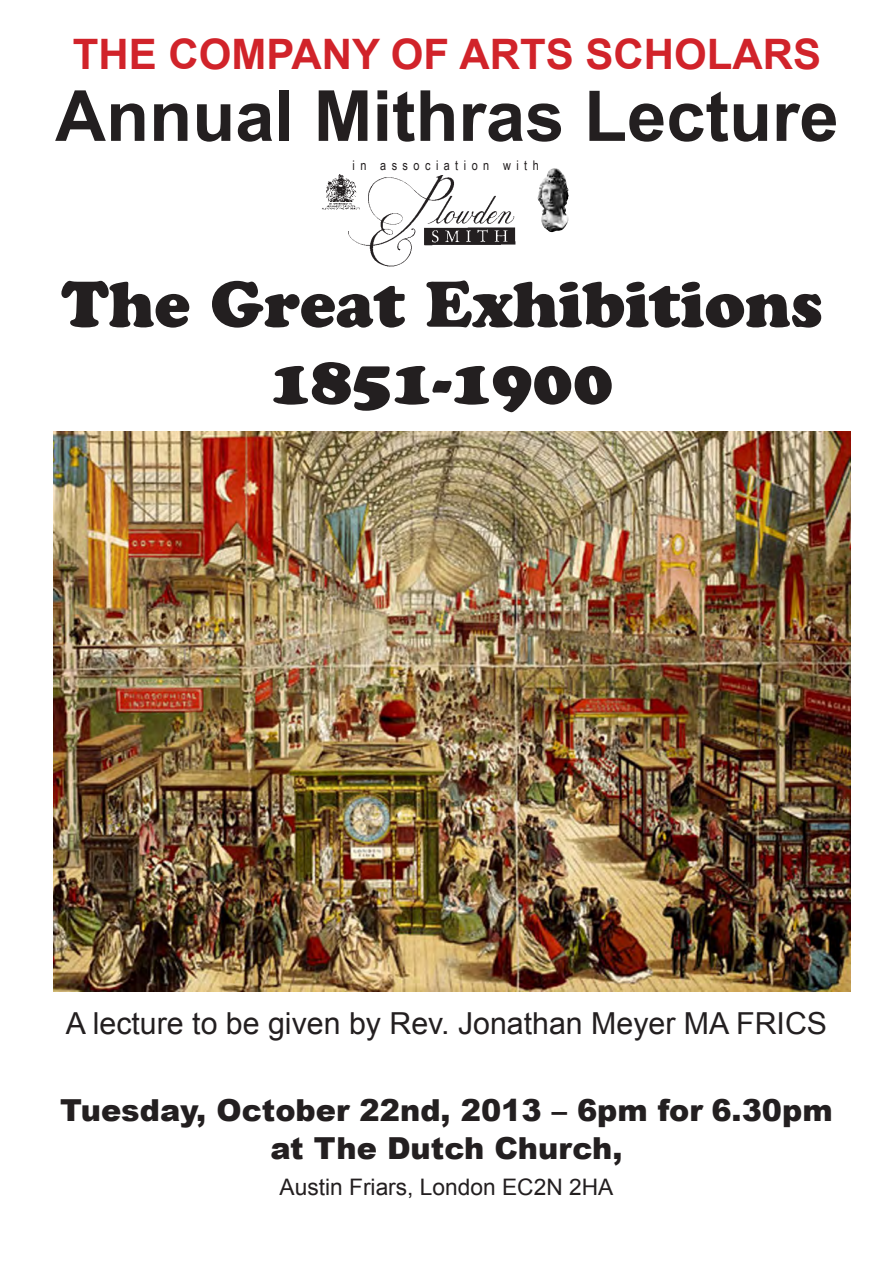
<style>
.page{position:relative;width:893px;height:1263px;background:#fff}
.page>*{position:absolute;margin:0;border:0;box-sizing:border-box;transform-origin:0 0}
.t1{font:700 70.5px "Arial";color:#231f20}
.t2{font:64.2px/76.9px "Cooper Black Std";color:#231f20;text-align:center}
.t3{font:700 42px "Arial";color:#d1232a}
.t4{font:900 30.3px "Arial";color:#231f20}
.t5{font:30.3px "Arial";color:#231f20}
.t6{font:22.8px "Arial";color:#231f20}
.t7{font:13.35px "Arial Narrow";letter-spacing:.41em;color:#231f20}
</style>
<div class="page">
<img style="left:322px;top:174px;width:26px;height:36px">
<img style="left:348px;top:175px;width:168px;height:92px">
<div style="left:464px;top:172px;width:53px;height:10px;background:#fff"></div>
<img style="left:537px;top:168px;width:17px;height:52px">
<img style="left:54px;top:432px;width:796px;height:560px">
<p class="t3" style="left:73px;top:26px;width:750px">THE COMPANY OF ARTS SCHOLARS</p>
<p class="t1" style="left:55px;top:69px;width:785px">Annual Mithras Lecture</p>
<p class="t7" style="left:353px;top:156px;width:188px">in association with</p>
<p class="t2" style="left:61px;top:266px;width:763px">The Great Exhibitions<br>1851-1900</p>
<p class="t5" style="left:66px;top:1004px;width:763px">A lecture to be given by Rev. Jonathan Meyer MA FRICS</p>
<p class="t4" style="left:60px;top:1088px;width:774px">Tuesday, October 22nd, 2013 – 6pm for 6.30pm</p>
<p class="t4" style="left:270px;top:1126px;width:353px">at The Dutch Church,</p>
<p class="t6" style="left:280px;top:1172px;width:335px">Austin Friars, London EC2N 2HA</p>
</div>
